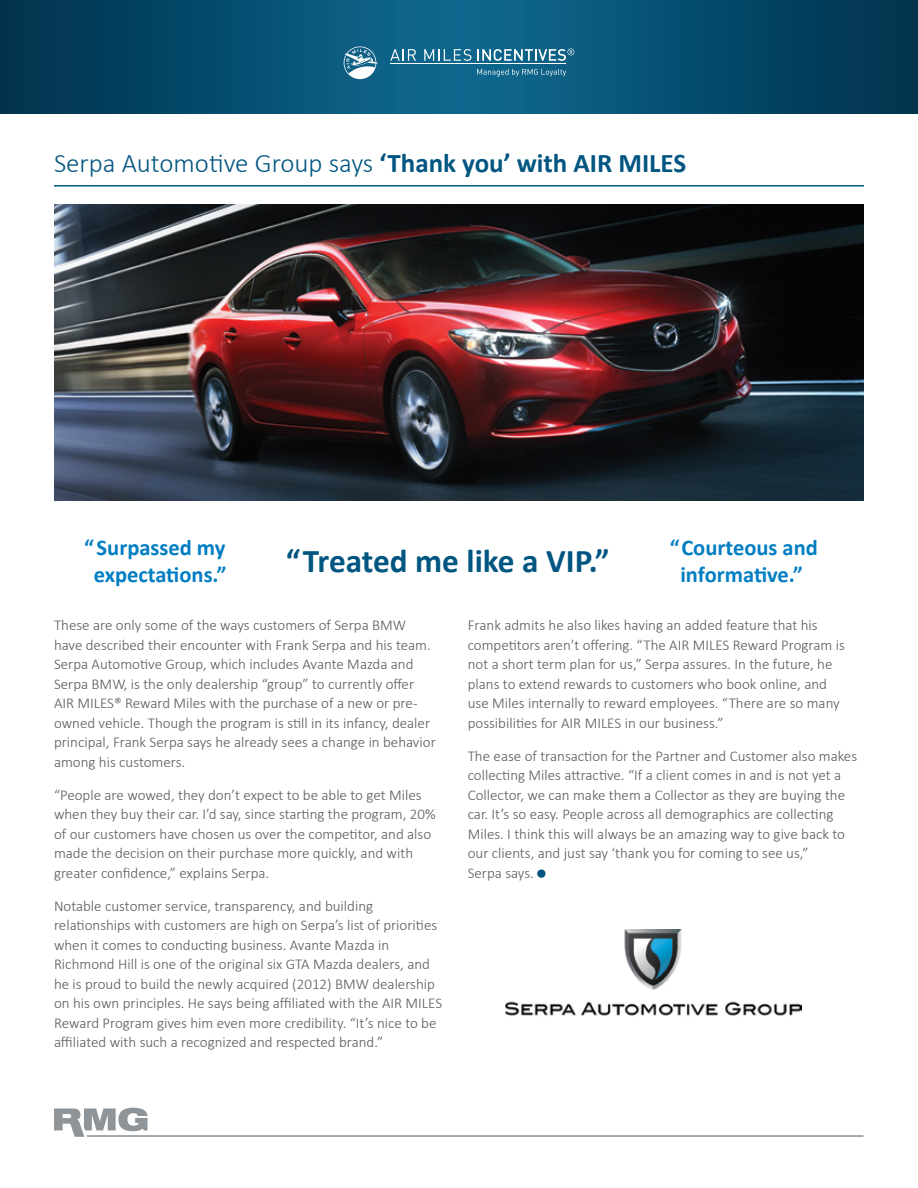
<style>
.page{position:relative;width:918px;height:1188px;background:#fff}
.page>*{position:absolute;margin:0;border:0;box-sizing:border-box;transform-origin:0 0}
.t1{font:700 33.3px "Calibri";color:#005581}
.t2{font:300 27px "Calibri";color:#005581}
.t3{font:700 22.5px/27px "Calibri";color:#007dc3;text-align:center}
.t4{font:300 15px/19.5px "Calibri";color:#58595b}
.s1{font-weight:700}
</style>
<div class="page">
<div style="left:537px;top:869px;width:9px;height:9px;background:#005581;border-radius:50%"></div>
<hr style="left:54px;top:185px;width:810px;height:2px;background:#005581">
<img style="left:0;top:0;width:918px;height:113px">
<svg style="left:477px;top:69px;width:89px;height:8px"></svg>
<hr style="left:390px;top:63px;width:176px;height:1px;background:#fff">
<svg style="left:390px;top:49px;width:26px;height:12px"></svg>
<svg style="left:424px;top:49px;width:47px;height:12px"></svg>
<svg style="left:478px;top:49px;width:96px;height:12px"></svg>
<svg style="left:344px;top:46px;width:34px;height:33px"></svg>
<svg style="left:54px;top:1108px;width:809px;height:29px"></svg>
<img style="left:54px;top:204px;width:810px;height:296px">
<img style="left:505px;top:930px;width:296px;height:86px">
<h2 class="t2" style="left:54px;top:146px;width:634px">Serpa Automotive Group says <span class="s1">‘Thank you’ with AIR MILES</span></h2>
<h3 class="t3" style="left:84px;top:534px;width:144px">“ Surpassed my expectations.”</h3>
<h1 class="t1" style="left:286px;top:540px;width:325px">“Treated me like a VIP.”</h1>
<h3 class="t3" style="left:670px;top:534px;width:150px">“Courteous and informative.”</h3>
<p class="t4" style="left:54px;top:615px;width:383px">These are only some of the ways customers of Serpa BMW have described their encounter with Frank Serpa and his team.<br>Serpa Automotive Group, which includes Avante Mazda and Serpa BMW, is the only dealership “group” to currently offer AIR MILES® Reward Miles with the purchase of a new or pre&shy;owned vehicle. Though the program is still in its infancy, dealer principal, Frank Serpa says he already sees a change in behavior among his customers.</p>
<p class="t4" style="left:54px;top:784px;width:383px">“People are wowed, they don’t expect to be able to get Miles when they buy their car. I’d say, since starting the program, 20% of our customers have chosen us over the competitor, and also made the decision on their purchase more quickly, and with greater confidence,” explains Serpa.</p>
<p class="t4" style="left:54px;top:895px;width:390px">Notable customer service, transparency, and building relationships with customers are high on Serpa’s list of priorities when it comes to conducting business. Avante Mazda in Richmond Hill is one of the original six GTA Mazda dealers, and he is proud to build the newly acquired (2012) BMW dealership on his own principles. He says being affiliated with the AIR MILES Reward Program gives him even more credibility. “It’s nice to be affiliated with such a recognized and respected brand.”</p>
<p class="t4" style="left:468px;top:615px;width:379px">Frank admits he also likes having an added feature that his competitors aren’t offering. “The AIR MILES Reward Program is not a short term plan for us,” Serpa assures. In the future, he plans to extend rewards to customers who book online, and use Miles internally to reward employees. “There are so many possibilities for AIR MILES in our business.”</p>
<p class="t4" style="left:468px;top:745px;width:391px">The ease of transaction for the Partner and Customer also makes collecting Miles attractive. “If a client comes in and is not yet a Collector, we can make them a Collector as they are buying the car. It’s so easy. People across all demographics are collecting Miles. I think this will always be an amazing way to give back to our clients, and just say ‘thank you for coming to see us,”<br>Serpa says.</p>
</div>
